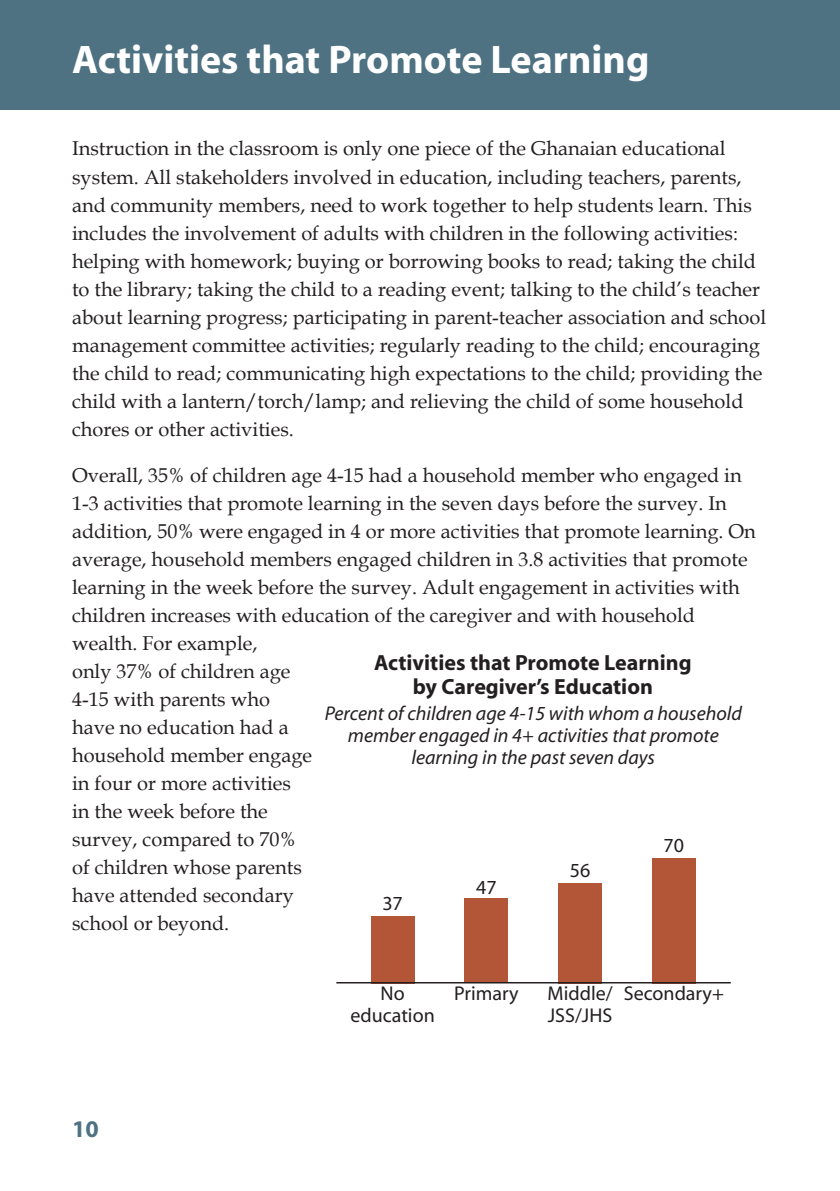
<style>
.page{position:relative;width:840px;height:1191px;background:#fff}
.page>*{position:absolute;margin:0;border:0;box-sizing:border-box;transform-origin:0 0}
.t1{font:700 40px "Myriad";color:#fff}
.t2{font:700 24px "Myriad";color:#4e7282}
.t3{font:700 22px/24px "Myriad";color:#231f20;text-align:center}
.t4{font:20px/28px "Book Antiqua";color:#231f20}
.t5{font:italic 20px/22px "Myriad";color:#231f20;text-align:center}
.t6{font:20px/22px "Myriad";color:#231f20}
</style>
<div class="page">
<div style="left:0;top:0;width:839px;height:110px;background:#4e7282"></div>
<div style="left:464px;top:899px;width:43px;height:83px;background:#b35537"></div>
<div style="left:371px;top:915px;width:43px;height:68px;background:#b35537"></div>
<div style="left:652px;top:858px;width:43px;height:125px;background:#b35537"></div>
<div style="left:558px;top:883px;width:43px;height:100px;background:#b35537"></div>
<hr style="left:336px;top:982px;width:394px;height:1px;background:#231f20">
<h1 class="t1" style="left:72px;top:39px;width:578px">Activities that Promote Learning</h1>
<p class="t4" style="left:72px;top:134px;width:695px">Instruction in the classroom is only one piece of the Ghanaian educational system. All stakeholders involved in education, including teachers, parents, and community members, need to work together to help students learn. This includes the involvement of adults with children in the following activities: helping with homework; buying or borrowing books to read; taking the child to the library; taking the child to a reading event; talking to the child’s teacher about learning progress; participating in parent-teacher association and school management committee activities; regularly reading to the child; encouraging the child to read; communicating high expectations to the child; providing the child with a lantern/torch/lamp; and relieving the child of some household chores or other activities.</p>
<p class="t4" style="left:72px;top:460px;width:685px">Overall, 35% of children age 4-15 had a household member who engaged in 1-3 activities that promote learning in the seven days before the survey. In addition, 50% were engaged in 4 or more activities that promote learning. On average, household members engaged children in 3.8 activities that promote learning in the week before the survey. Adult engagement in activities with children increases with education of the caregiver and with household wealth. For example,<br>only 37% of children age<br>4-15 with parents who<br>have no education had a<br>household member engage<br>in four or more activities<br>in the week before the<br>survey, compared to 70%<br>of children whose parents<br>have attended secondary<br>school or beyond.</p>
<p class="t3" style="left:374px;top:651px;width:319px">Activities that Promote Learning by Caregiver’s Education</p>
<p class="t5" style="left:324px;top:703px;width:418px">Percent of children age 4-15 with whom a household member engaged in 4+ activities that promote learning in the past seven days</p>
<p class="t6" style="left:663px;top:835px;width:22px">70</p>
<p class="t6" style="left:569px;top:860px;width:22px">56</p>
<p class="t6" style="left:476px;top:877px;width:22px">47</p>
<p class="t6" style="left:382px;top:892px;width:22px">37</p>
<p class="t2" style="left:72px;top:1116px;width:28px">10</p>
<p class="t6" style="left:380px;top:982px;width:26px">No</p>
<p class="t6" style="left:623px;top:982px;width:102px">Secondary+</p>
<p class="t6" style="left:350px;top:1004px;width:86px">education</p>
<p class="t6" style="left:454px;top:982px;width:66px">Primary</p>
<p class="t6" style="left:547px;top:982px;width:67px">Middle/<br>JSS/JHS</p>
</div>
